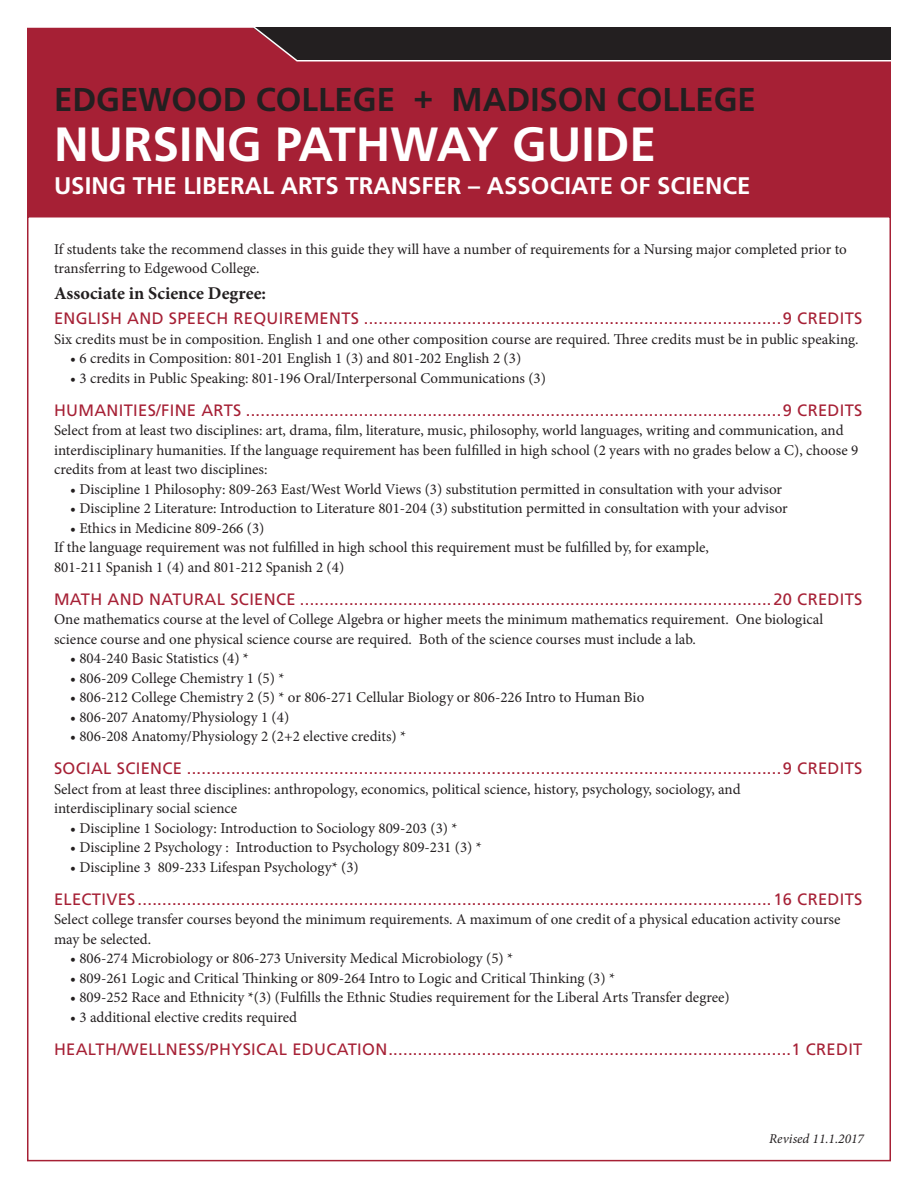
<style>
.page{position:relative;width:918px;height:1188px;background:#fff}
.page>*{position:absolute;margin:0;border:0;box-sizing:border-box;transform-origin:0 0}
.t1{font:700 48px "Frutiger LT Std";color:#fff}
.t2{font:700 33px "Frutiger LT Std";color:#231f20}
.t3{font:700 24px "Frutiger LT Std";color:#fff}
.t4{font:700 18px "Minion Pro";color:#231f20}
.t5{font:16.5px "Frutiger LT Std";letter-spacing:.02em;color:#a62035}
.t6{font:15px/19.5px "Minion Pro";color:#231f20}
.t7{font:italic 13.5px "Minion Pro";color:#231f20}
</style>
<div class="page">
<div style="left:27px;top:62px;width:864px;height:154px;background:#a62035"></div>
<svg style="left:27px;top:27px;width:864px;height:35px;background:#51272e"></svg>
<p class="t2" style="left:54px;top:80px;width:703px">EDGEWOOD COLLEGE + MADISON COLLEGE</p>
<p class="t1" style="left:54px;top:116px;width:604px">NURSING PATHWAY GUIDE</p>
<p class="t3" style="left:54px;top:171px;width:698px">USING THE LIBERAL ARTS TRANSFER – ASSOCIATE OF SCIENCE</p>
<p class="t6" style="left:54px;top:239px;width:794px">If students take the recommend classes in this guide they will have a number of requirements for a Nursing major completed prior to transferring to Edgewood College.</p>
<p class="t4" style="left:54px;top:280px;width:214px">Associate in Science Degree:</p>
<p class="t5" style="left:54px;top:309px;width:810px">ENGLISH AND SPEECH REQUIREMENTS .....................................................................................9 CREDITS</p>
<p class="t6" style="left:54px;top:329px;width:806px">Six credits must be in composition. English 1 and one other composition course are required. Three credits must be in public speaking.</p>
<p class="t6" style="left:70px;top:349px;width:453px">• 6 credits in Composition: 801-201 English 1 (3) and 801-202 English 2 (3)</p>
<p class="t6" style="left:70px;top:368px;width:477px">• 3 credits in Public Speaking: 801-196 Oral/Interpersonal Communications (3)</p>
<p class="t5" style="left:54px;top:400px;width:810px">HUMANITIES/FINE ARTS .............................................................................................................9 CREDITS</p>
<p class="t6" style="left:54px;top:421px;width:806px">Select from at least two disciplines: art, drama, film, literature, music, philosophy, world languages, writing and communication, and interdisciplinary humanities. If the language requirement has been fulfilled in high school (2 years with no grades below a C), choose 9 credits from at least two disciplines:</p>
<p class="t6" style="left:70px;top:479px;width:714px">• Discipline 1 Philosophy: 809-263 East/West World Views (3) substitution permitted in consultation with your advisor</p>
<p class="t6" style="left:70px;top:499px;width:719px">• Discipline 2 Literature: Introduction to Literature 801-204 (3) substitution permitted in consultation with your advisor</p>
<p class="t6" style="left:70px;top:518px;width:196px">• Ethics in Medicine 809-266 (3)</p>
<p class="t6" style="left:54px;top:538px;width:656px">If the language requirement was not fulfilled in high school this requirement must be fulfilled by, for example,</p>
<p class="t6" style="left:54px;top:557px;width:292px">801-211 Spanish 1 (4) and 801-212 Spanish 2 (4)</p>
<p class="t5" style="left:54px;top:589px;width:810px">MATH AND NATURAL SCIENCE ................................................................................................20 CREDITS</p>
<p class="t6" style="left:54px;top:610px;width:771px">One mathematics course at the level of College Algebra or higher meets the minimum mathematics requirement. One biological science course and one physical science course are required. Both of the science courses must include a lab.</p>
<p class="t6" style="left:70px;top:649px;width:180px">• 804-240 Basic Statistics (4) *</p>
<p class="t6" style="left:70px;top:668px;width:216px">• 806-209 College Chemistry 1 (5) *</p>
<p class="t6" style="left:70px;top:688px;width:576px">• 806-212 College Chemistry 2 (5) * or 806-271 Cellular Biology or 806-226 Intro to Human Bio</p>
<p class="t6" style="left:70px;top:707px;width:221px">• 806-207 Anatomy/Physiology 1 (4)</p>
<p class="t6" style="left:70px;top:727px;width:337px">• 806-208 Anatomy/Physiology 2 (2+2 elective credits) *</p>
<p class="t5" style="left:54px;top:759px;width:810px">SOCIAL SCIENCE .........................................................................................................................9 CREDITS</p>
<p class="t6" style="left:54px;top:779px;width:688px">Select from at least three disciplines: anthropology, economics, political science, history, psychology, sociology, and interdisciplinary social science</p>
<p class="t6" style="left:70px;top:818px;width:389px">• Discipline 1 Sociology: Introduction to Sociology 809-203 (3) *</p>
<p class="t6" style="left:70px;top:838px;width:413px">• Discipline 2 Psychology : Introduction to Psychology 809-231 (3) *</p>
<p class="t6" style="left:70px;top:857px;width:290px">• Discipline 3 809-233 Lifespan Psychology* (3)</p>
<p class="t5" style="left:54px;top:889px;width:810px">ELECTIVES.................................................................................................................................16 CREDITS</p>
<p class="t6" style="left:54px;top:910px;width:788px">Select college transfer courses beyond the minimum requirements. A maximum of one credit of a physical education activity course may be selected.</p>
<p class="t6" style="left:70px;top:949px;width:445px">• 806-274 Microbiology or 806-273 University Medical Microbiology (5) *</p>
<p class="t6" style="left:70px;top:968px;width:546px">• 809-261 Logic and Critical Thinking or 809-264 Intro to Logic and Critical Thinking (3) *</p>
<p class="t6" style="left:70px;top:988px;width:661px">• 809-252 Race and Ethnicity *(3) (Fulfills the Ethnic Studies requirement for the Liberal Arts Transfer degree)</p>
<p class="t6" style="left:70px;top:1007px;width:228px">• 3 additional elective credits required</p>
<p class="t5" style="left:54px;top:1039px;width:810px">HEALTH/WELLNESS/PHYSICAL EDUCATION..................................................................................1 CREDIT</p>
<p class="t7" style="left:769px;top:1129px;width:96px">Revised 11.1.2017</p>
</div>
